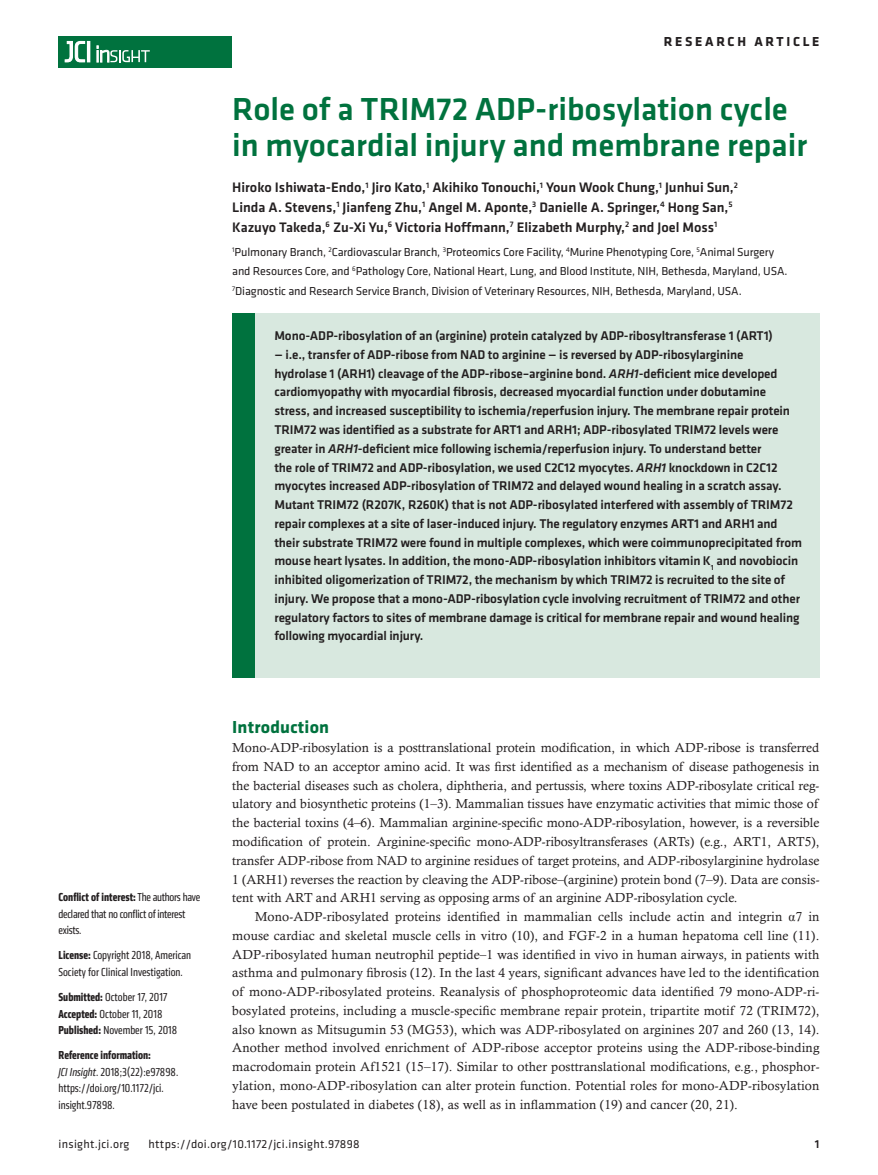
<style>
.page{position:relative;width:878px;height:1175px;background:#fff}
.page>*{position:absolute;margin:0;border:0;box-sizing:border-box;transform-origin:0 0}
.t1{font:500 33px/36px "Klavika Basic";color:#00723e}
.t2{font:700 18px "Klavika";letter-spacing:.01em;color:#00723e}
.t3{font:500 14.25px/19.5px "Klavika Basic";color:#231f20}
.t4{font:700 13.5px "Klavika Basic";letter-spacing:.2em;color:#231f20}
.t5{font:13.2px/18.8px "Calisto MT Std";letter-spacing:.005em;color:#231f20;text-align:justify}
.t6{font:500 13.2px/18.8px "Klavika Basic";letter-spacing:-.01em;color:#231f20}
.t7{font:12px/19.5px "Klavika";letter-spacing:-.01em;color:#231f20}
.t8{font:condensed 12px/16.5px "Klavika";color:#231f20}
.t9{font:condensed 12px/16.5px "Klavika";letter-spacing:-.02em;color:#231f20}
.t10{font:12px "Klavika Basic";letter-spacing:.025em;color:#231f20}
.t11{font:500 12px "Klavika Basic";color:#231f20}
.s1{font-weight:700}
.s2{font-style:italic}
.s3{font-family:"Times New Roman"}
</style>
<div class="page">
<div style="left:59px;top:36px;width:173px;height:31px;background:#00723e"></div>
<hr style="left:87px;top:41px;width:3px;height:21px;background:#fff">
<svg style="left:64px;top:41px;width:21px;height:22px"></svg>
<svg style="left:97px;top:46px;width:53px;height:16px"></svg>
<div style="left:232px;top:313px;width:587px;height:365px;background:#d8e8df"></div>
<div style="left:232px;top:313px;width:22px;height:365px;background:#00723e"></div>
<p class="t4" style="left:663px;top:32px;width:157px">RESEARCH ARTICLE</p>
<h1 class="t1" style="left:232px;top:91px;width:576px">Role of a TRIM72 ADP-ribosylation cycle in myocardial injury and membrane repair</h1>
<p class="t3" style="left:232px;top:178px;width:507px">Hiroko Ishiwata-Endo,<sup>1</sup> Jiro Kato,<sup>1</sup> Akihiko Tonouchi,<sup>1</sup> Youn Wook Chung,<sup>1</sup> Junhui Sun,<sup>2<br></sup>Linda A. Stevens,<sup>1</sup> Jianfeng Zhu,<sup>1</sup> Angel M. Aponte,<sup>3</sup> Danielle A. Springer,<sup>4</sup> Hong San,<sup>5<br></sup>Kazuyo Takeda,<sup>6</sup> Zu-Xi Yu,<sup>6</sup> Victoria Hoffmann,<sup>7</sup> Elizabeth Murphy,<sup>2</sup> and Joel Moss<sup>1</sup></p>
<p class="t7" style="left:232px;top:241px;width:557px"><sup>1</sup>Pulmonary Branch, <sup>2</sup>Cardiovascular Branch, <sup>3</sup>Proteomics Core Facility, <sup>4</sup>Murine Phenotyping Core, <sup>5</sup>Animal Surgery and Resources Core, and <sup>6</sup>Pathology Core, National Heart, Lung, and Blood Institute, NIH, Bethesda, Maryland, USA.<br><sup>7</sup>Diagnostic and Research Service Branch, Division of Veterinary Resources, NIH, Bethesda, Maryland, USA.</p>
<p class="t9" style="left:59px;top:889px;width:143px"><span class="s1">Conflict of interest:</span> The authors have declared that no conflict of interest exists.</p>
<p class="t8" style="left:59px;top:947px;width:134px"><span class="s1">License:</span> Copyright 2018, American<br>Society for Clinical Investigation.</p>
<p class="t8" style="left:59px;top:988px;width:120px"><span class="s1">Submitted:</span> October 17, 2017<br><span class="s1">Accepted:</span> October 11, 2018<br><span class="s1">Published:</span> November 15, 2018</p>
<p class="t8" style="left:59px;top:1046px;width:121px"><span class="s1">Reference information:<br></span><span class="s2">JCI Insight</span>. 2018;3(22):e97898. https://doi.org/10.1172/jci. insight.97898.</p>
<p class="t6" style="left:274px;top:326px;width:500px">Mono-ADP-ribosylation of an (arginine) protein catalyzed by ADP-ribosyltransferase 1 (ART1)</p>
<p class="t6" style="left:274px;top:345px;width:529px">— i.e., transfer of ADP-ribose from NAD to arginine — is reversed by ADP-ribosylarginine<br>hydrolase 1 (ARH1) cleavage of the ADP-ribose–arginine bond. <span class="s2">ARH1</span>-deficient mice developed cardiomyopathy with myocardial fibrosis, decreased myocardial function under dobutamine stress, and increased susceptibility to ischemia/reperfusion injury. The membrane repair protein TRIM72 was identified as a substrate for ART1 and ARH1; ADP-ribosylated TRIM72 levels were greater in <span class="s2">ARH1</span>-deficient mice following ischemia/reperfusion injury. To understand better<br>the role of TRIM72 and ADP-ribosylation, we used C2C12 myocytes. <span class="s2">ARH1</span> knockdown in C2C12 myocytes increased ADP-ribosylation of TRIM72 and delayed wound healing in a scratch assay.<br>Mutant TRIM72 (R207K, R260K) that is not ADP-ribosylated interfered with assembly of TRIM72 repair complexes at a site of laser-induced injury. The regulatory enzymes ART1 and ARH1 and their substrate TRIM72 were found in multiple complexes, which were coimmunoprecipitated from mouse heart lysates. In addition, the mono-ADP-ribosylation inhibitors vitamin K<sub>1</sub> and novobiocin inhibited oligomerization of TRIM72, the mechanism by which TRIM72 is recruited to the site of injury. We propose that a mono-ADP-ribosylation cycle involving recruitment of TRIM72 and other regulatory factors to sites of membrane damage is critical for membrane repair and wound healing following myocardial injury.</p>
<h2 class="t2" style="left:232px;top:714px;width:98px">Introduction</h2>
<p class="t5" style="left:232px;top:738px;width:588px">Mono-ADP-ribosylation is a posttranslational protein modification, in which ADP-ribose is transferred from NAD to an acceptor amino acid. It was first identified as a mechanism of disease pathogenesis in the bacterial diseases such as cholera, diphtheria, and pertussis, where toxins ADP-ribosylate critical reg&shy;ulatory and biosynthetic proteins (1–3). Mammalian tissues have enzymatic activities that mimic those of the bacterial toxins (4–6). Mammalian arginine-specific mono-ADP-ribosylation, however, is a reversible modification of protein. Arginine-specific mono-ADP-ribosyltransferases (ARTs) (e.g., ART1, ART5), transfer ADP-ribose from NAD to arginine residues of target proteins, and ADP-ribosylarginine hydrolase 1 (ARH1) reverses the reaction by cleaving the ADP-ribose–(arginine) protein bond (7–9). Data are consis&shy;tent with ART and ARH1 serving as opposing arms of an arginine ADP-ribosylation cycle.</p>
<p class="t5" style="left:232px;top:907px;width:588px;text-indent:23px">Mono-ADP-ribosylated proteins identified in mammalian cells include actin and integrin <span class="s3">α</span>7 in mouse cardiac and skeletal muscle cells in vitro (10), and FGF-2 in a human hepatoma cell line (11).<br>ADP-ribosylated human neutrophil peptide–1 was identified in vivo in human airways, in patients with asthma and pulmonary fibrosis (12). In the last 4 years, significant advances have led to the identification of mono-ADP-ribosylated proteins. Reanalysis of phosphoproteomic data identified 79 mono-ADP-ri&shy;bosylated proteins, including a muscle-specific membrane repair protein, tripartite motif 72 (TRIM72), also known as Mitsugumin 53 (MG53), which was ADP-ribosylated on arginines 207 and 260 (13, 14).<br>Another method involved enrichment of ADP-ribose acceptor proteins using the ADP-ribose-binding macrodomain protein Af1521 (15–17). Similar to other posttranslational modifications, e.g., phosphor&shy;ylation, mono-ADP-ribosylation can alter protein function. Potential roles for mono-ADP-ribosylation have been postulated in diabetes (18), as well as in inflammation (19) and cancer (20, 21).</p>
<p class="t10" style="left:58px;top:1135px;width:72px">insight.jci.org</p>
<p class="t10" style="left:148px;top:1135px;width:213px">https://doi.org/10.1172/jci.insight.97898</p>
<p class="t11" style="left:814px;top:1135px;width:6px">1</p>
</div>
